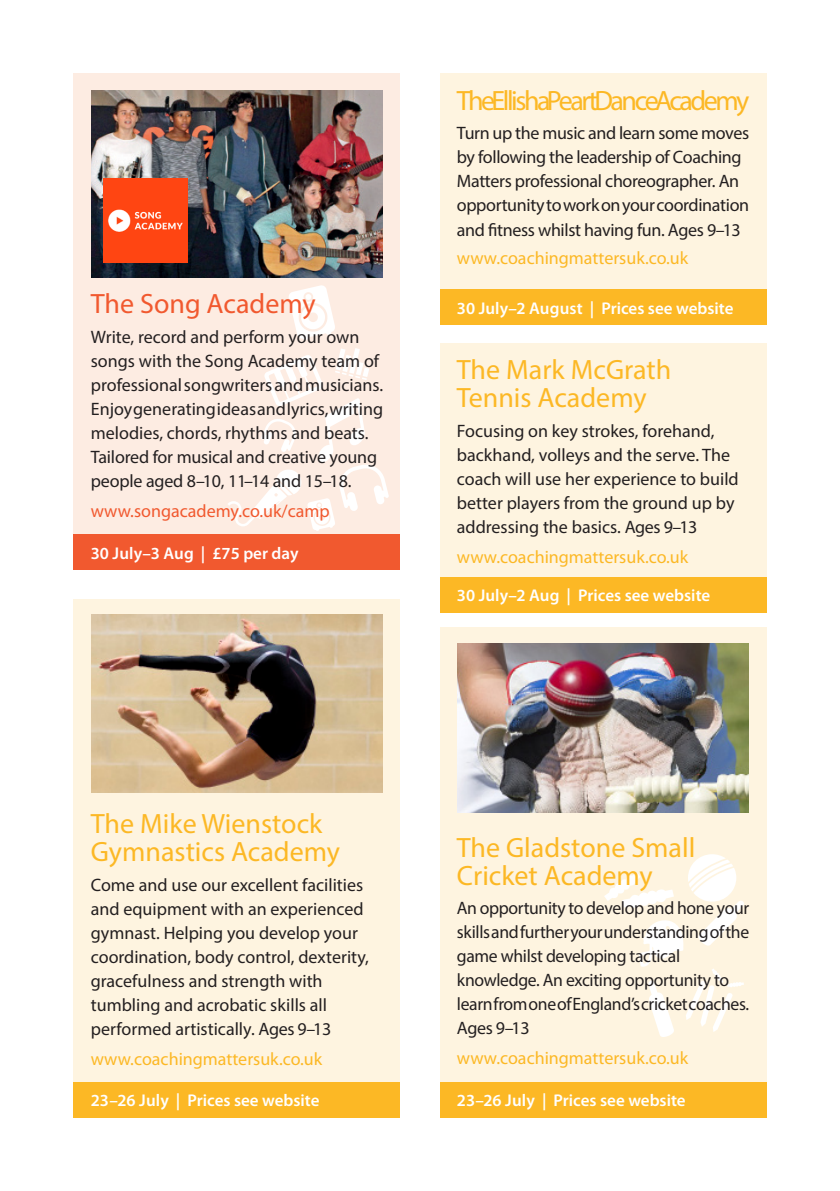
<style>
.page{position:relative;width:840px;height:1191px;background:#fff}
.page>*{position:absolute;margin:0;border:0;box-sizing:border-box;transform-origin:0 0}
.Body_2mm_space{font:28px/28px "Myriad Pro";color:#fcb825}
.Body_2mm_space-2{font:28px "Myriad Pro";letter-spacing:-.085em;color:#fcb825}
.Body_2mm_space-3{font:28px "Myriad Pro";color:#f1592f}
.Body_2mm_space-4{font:18px/24px "Myriad Pro";letter-spacing:-.005em;color:#231f20}
.Body_2mm_space-5{font:18px "Myriad Pro";color:#fcb825}
.Body_2mm_space-6{font:18px "Myriad Pro";color:#f1592f}
.Body_2mm_space-7{font:600 17px "Myriad Pro";color:#fff}
</style>
<div class="page">
<div style="left:74px;top:74px;width:326px;height:472px;background:#fdece2"></div>
<div style="left:74px;top:599px;width:326px;height:482px;background:#fef4e0"></div>
<div style="left:439px;top:627px;width:326px;height:454px;background:#fef4e0"></div>
<img style="left:91px;top:91px;width:291px;height:186px">
<img style="left:91px;top:615px;width:291px;height:177px">
<img style="left:457px;top:643px;width:291px;height:169px">
<svg style="left:289px;top:285px;width:46px;height:55px"></svg>
<svg style="left:228px;top:348px;width:161px;height:183px"></svg>
<svg style="left:604px;top:854px;width:139px;height:183px"></svg>
<div style="left:439px;top:74px;width:326px;height:242px;background:#fef4e0"></div>
<div style="left:439px;top:343px;width:326px;height:236px;background:#fef4e0"></div>
<div style="left:74px;top:534px;width:326px;height:36px;background:#f1592f"></div>
<img style="left:103px;top:179px;width:84px;height:83px">
<div style="left:74px;top:1081px;width:326px;height:36px;background:#fcb825"></div>
<div style="left:439px;top:289px;width:326px;height:36px;background:#fcb825"></div>
<div style="left:439px;top:1081px;width:326px;height:36px;background:#fcb825"></div>
<div style="left:439px;top:577px;width:326px;height:35px;background:#fcb825"></div>
<p class="Body_2mm_space-3" style="left:91px;top:287px;width:226px">The Song Academy</p>
<p class="Body_2mm_space-4" style="left:91px;top:325px;width:293px">Write, record and perform your own songs with the Song Academy team of professional songwriters and musicians.<br>Enjoy generating ideas and lyrics, writing melodies, chords, rhythms and beats.<br>Tailored for musical and creative young people aged 8–10, 11–14 and 15–18.</p>
<p class="Body_2mm_space-6" style="left:91px;top:499px;width:240px">www.songacademy.co.uk/camp</p>
<p class="Body_2mm_space-7" style="left:91px;top:542px;width:209px">30 July–3 Aug | £75 per day</p>
<p class="Body_2mm_space-2" style="left:456px;top:83px;width:294px">The Ellisha Peart Dance Academy</p>
<p class="Body_2mm_space-4" style="left:456px;top:121px;width:293px">Turn up the music and learn some moves by following the leadership of Coaching Matters professional choreographer. An opportunity to work on your coordination and fitness whilst having fun. Ages 9–13</p>
<p class="Body_2mm_space-5" style="left:456px;top:247px;width:233px">www.coachingmattersuk.co.uk</p>
<p class="Body_2mm_space-7" style="left:456px;top:297px;width:278px">30 July–2 August | Prices see website</p>
<p class="Body_2mm_space" style="left:456px;top:355px;width:216px">The Mark McGrath<br>Tennis Academy</p>
<p class="Body_2mm_space-4" style="left:456px;top:418px;width:283px">Focusing on key strokes, forehand, backhand, volleys and the serve. The coach will use her experience to build better players from the ground up by addressing the basics. Ages 9–13</p>
<p class="Body_2mm_space-5" style="left:456px;top:545px;width:233px">www.coachingmattersuk.co.uk</p>
<p class="Body_2mm_space-7" style="left:456px;top:584px;width:255px">30 July–2 Aug | Prices see website</p>
<p class="Body_2mm_space" style="left:91px;top:809px;width:250px">The Mike Wienstock<br>Gymnastics Academy</p>
<p class="Body_2mm_space-4" style="left:91px;top:872px;width:279px">Come and use our excellent facilities and equipment with an experienced gymnast. Helping you develop your coordination, body control, dexterity, gracefulness and strength with tumbling and acrobatic skills all performed artistically. Ages 9–13</p>
<p class="Body_2mm_space-5" style="left:91px;top:1047px;width:233px">www.coachingmattersuk.co.uk</p>
<p class="Body_2mm_space-7" style="left:91px;top:1089px;width:230px">23–26 July | Prices see website</p>
<p class="Body_2mm_space" style="left:456px;top:833px;width:240px">The Gladstone Small<br>Cricket Academy</p>
<p class="Body_2mm_space-4" style="left:456px;top:896px;width:293px">An opportunity to develop and hone your skills and further your understanding of the game whilst developing tactical knowledge. An exciting opportunity to learn from one of England’s cricket coaches.<br>Ages 9–13</p>
<p class="Body_2mm_space-5" style="left:456px;top:1047px;width:233px">www.coachingmattersuk.co.uk</p>
<p class="Body_2mm_space-7" style="left:456px;top:1089px;width:230px">23–26 July | Prices see website</p>
</div>
